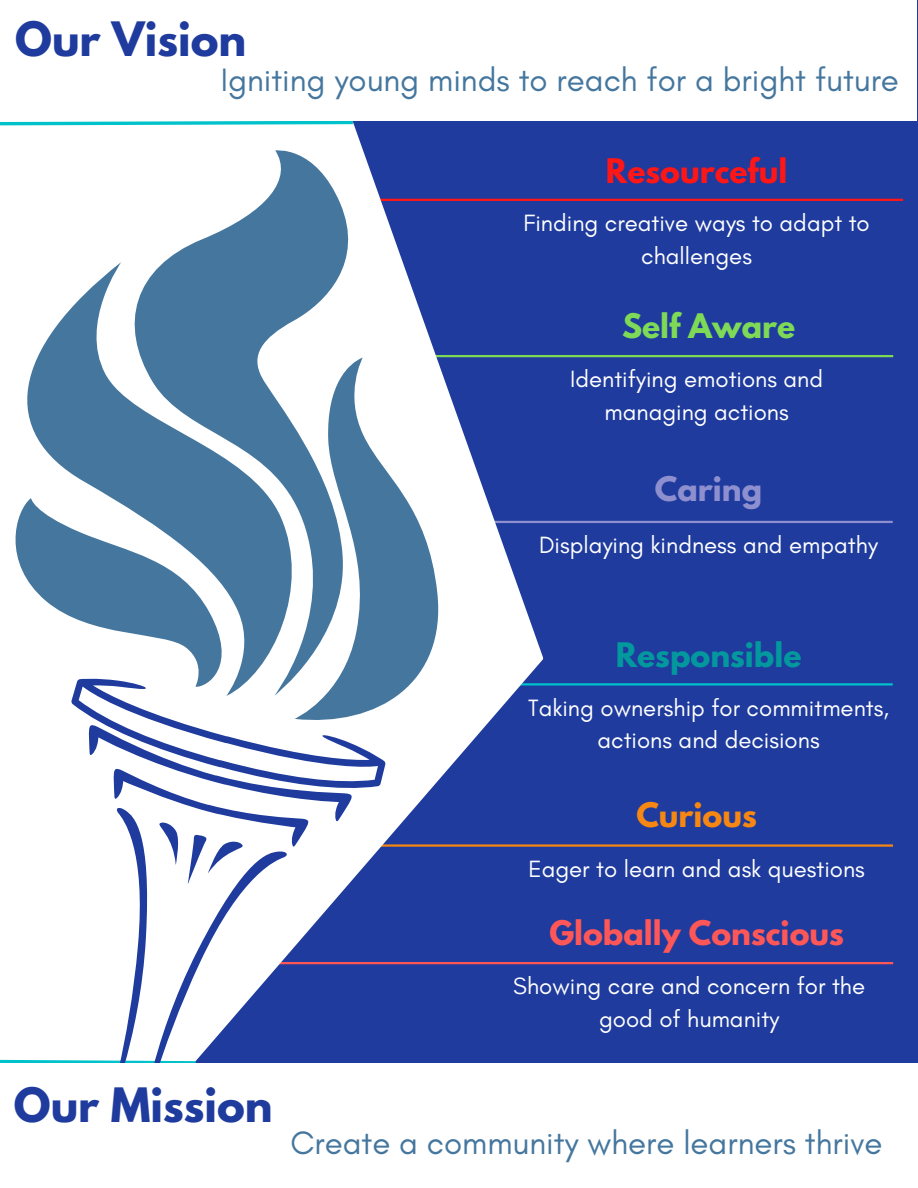
<style>
.page{position:relative;width:918px;height:1188px;background:#1e3b9d}
.page>*{position:absolute;margin:0;border:0;box-sizing:border-box;transform-origin:0 0}
.t1{font:700 42px "League Spartan";color:#1e3b9d}
.t2{font:33px "Glacial Indifference";color:#44769e}
.t3{font:700 30px "League Spartan";color:#ff5757}
.t4{font:700 30px "League Spartan";color:#ff1616}
.t5{font:700 30px "League Spartan";color:#03989e}
.t6{font:700 30px "League Spartan";color:#7ed957}
.t7{font:700 30px "League Spartan";color:#f68712}
.t8{font:700 30px "League Spartan";color:#8e8fcf}
.t9{font:24px/32.7px "Glacial Indifference";color:#fff;text-align:center}
</style>
<div class="page">
<hr style="left:472px;top:521px;width:421px;height:2px;background:#8e8fcf">
<hr style="left:465px;top:683px;width:428px;height:3px;background:#00c2cb">
<hr style="left:315px;top:844px;width:578px;height:3px;background:#f68712">
<hr style="left:228px;top:962px;width:665px;height:2px;background:#ff5757">
<hr style="left:406px;top:355px;width:487px;height:2px;background:#7ed957">
<hr style="left:315px;top:199px;width:588px;height:2px;background:#ff1616">
<svg style="left:0;top:120px;width:543px;height:938px"></svg>
<svg style="left:0;top:1058px;width:71px;height:5px"></svg>
<svg style="left:71px;top:696px;width:315px;height:367px;fill:#fff"></svg>
<svg style="left:0;top:262px;width:118px;height:434px;background:#b0c4d6"></svg>
<svg style="left:118px;top:145px;width:247px;height:551px;background:#91aec6"></svg>
<svg style="left:295px;top:358px;width:152px;height:370px;background:#a4bccf"></svg>
<svg style="left:0;top:120px;width:356px;height:8px;background:#93e4e8"></svg>
<div style="left:0;top:0;width:917px;height:120px;background:#fff"></div>
<div style="left:0;top:1063px;width:918px;height:125px;background:#fff"></div>
<h1 class="t1" style="left:15px;top:18px;width:233px">Our Vision</h1>
<h2 class="t2" style="left:221px;top:59px;width:680px">Igniting young minds to reach for a bright future</h2>
<p class="t4" style="left:606px;top:156px;width:183px">Resourceful</p>
<p class="t9" style="left:523px;top:206px;width:348px">Finding creative ways to adapt to challenges</p>
<p class="t6" style="left:622px;top:311px;width:175px">Self Aware</p>
<p class="t9" style="left:570px;top:363px;width:255px">Identifying emotions and managing actions</p>
<p class="t8" style="left:655px;top:474px;width:109px">Caring</p>
<p class="t9" style="left:539px;top:529px;width:341px">Displaying kindness and empathy</p>
<p class="t5" style="left:616px;top:640px;width:187px">Responsible</p>
<p class="t9" style="left:528px;top:691px;width:362px">Taking ownership for commitments, actions and decisions</p>
<h1 class="t1" style="left:14px;top:1085px;width:260px">Our Mission</h1>
<p class="t7" style="left:636px;top:800px;width:122px">Curious</p>
<p class="t9" style="left:528px;top:852px;width:338px">Eager to learn and ask questions</p>
<p class="t3" style="left:549px;top:918px;width:296px">Globally Conscious</p>
<p class="t9" style="left:513px;top:970px;width:353px">Showing care and concern for the good of humanity</p>
<h2 class="t2" style="left:290px;top:1123px;width:593px">Create a community where learners thrive</h2>
</div>
